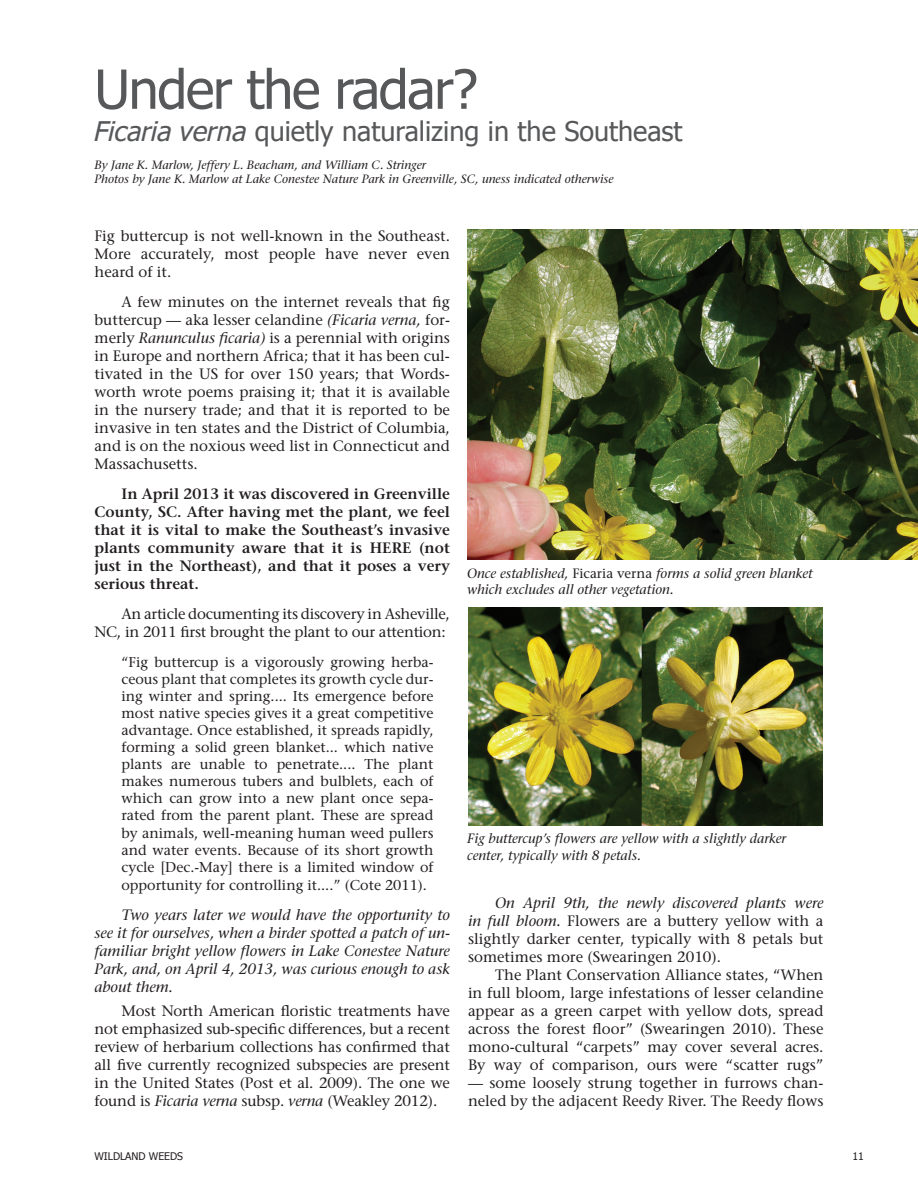
<style>
.page{position:relative;width:918px;height:1188px;background:#fff}
.page>*{position:absolute;margin:0;border:0;box-sizing:border-box;transform-origin:0 0}
.t1{font:54px "Tahoma";letter-spacing:-.025em;color:#57585a}
.t2{font:27px "Tahoma";color:#57585a}
.t3{font:15px/18px "Stone Serif";color:#231f20;text-align:justify}
.t4{font:600 15px/18px "Stone Serif";color:#231f20;text-align:justify}
.t5{font:italic 15px/18px "Stone Serif";color:#231f20;text-align:justify}
.t6{font:15px/18px "Stone Serif";letter-spacing:-.02em;color:#231f20;text-align:right}
.t7{font:14.25px/17.1px "Stone Serif";color:#231f20;text-align:justify}
.t8{font:italic 13.5px/16.2px "Stone Serif";color:#231f20}
.t9{font:italic 12px/14.4px "Stone Serif";color:#231f20}
.t10{font:10.5px "Tahoma";color:#231f20}
.s1{font-style:italic}
.s2{font-style:normal}
</style>
<div class="page">
<img style="left:467px;top:230px;width:451px;height:330px">
<img style="left:468px;top:607px;width:354px;height:218px">
<h1 class="t1" style="left:94px;top:53px;width:385px">Under the radar?</h1>
<h2 class="t2" style="left:94px;top:113px;width:590px"><span class="s1">Ficaria verna</span> quietly naturalizing in the Southeast</h2>
<p class="t9" style="left:94px;top:157px;width:521px">By Jane K. Marlow, Jeffery L. Beacham, and William C. Stringer<br>Photos by Jane K. Marlow at Lake Conestee Nature Park in Greenville, SC, uness indicated otherwise</p>
<p class="t3" style="left:94px;top:227px;width:357px">Fig buttercup is not well-known in the Southeast.<br>More accurately, most people have never even heard of it.</p>
<p class="t3" style="left:94px;top:293px;width:357px;text-indent:27px">A few minutes on the internet reveals that fig buttercup — aka lesser celandine <span class="s1">(Ficaria verna,</span> for&shy;merly <span class="s1">Ranunculus ficaria)</span> is a perennial with origins in Europe and northern Africa; that it has been cul&shy;tivated in the US for over 150 years; that Words&shy;worth wrote poems praising it; that it is available in the nursery trade; and that it is reported to be invasive in ten states and the District of Columbia, and is on the noxious weed list in Connecticut and Massachusetts.</p>
<p class="t4" style="left:94px;top:485px;width:357px;text-indent:27px">In April 2013 it was discovered in Greenville County, SC. After having met the plant, we feel that it is vital to make the Southeast’s invasive plants community aware that it is HERE (not just in the Northeast), and that it poses a very serious threat.</p>
<p class="t6" style="left:94px;top:605px;width:357px">An article documenting its discovery in Asheville,<br>NC, in 2011 first brought the plant to our attention:</p>
<p class="t7" style="left:122px;top:653px;width:314px">“Fig buttercup is a vigorously growing herba&shy;ceous plant that completes its growth cycle dur&shy;ing winter and spring.... Its emergence before most native species gives it a great competitive advantage. Once established, it spreads rapidly, forming a solid green blanket... which native plants are unable to penetrate.... The plant makes numerous tubers and bulblets, each of which can grow into a new plant once sepa&shy;rated from the parent plant. These are spread by animals, well-meaning human weed pullers and water events. Because of its short growth cycle [Dec.-May] there is a limited window of opportunity for controlling it....” (Cote 2011).</p>
<p class="t5" style="left:94px;top:906px;width:357px;text-indent:27px">Two years later we would have the opportunity to see it for ourselves, when a birder spotted a patch of un&shy;familiar bright yellow flowers in Lake Conestee Nature Park, and, on April 4, 2013, was curious enough to ask about them.</p>
<p class="t3" style="left:94px;top:1001px;width:357px;text-indent:27px">Most North American floristic treatments have not emphasized sub-specific differences, but a recent review of herbarium collections has confirmed that all five currently recognized subspecies are present in the United States (Post et al. 2009). The one we found is <span class="s1">Ficaria verna</span> subsp. <span class="s1">verna</span> (Weakley 2012).</p>
<p class="t8" style="left:467px;top:565px;width:347px">Once established, <span class="s2">Ficaria verna</span> forms a solid green blanket which excludes all other vegetation.</p>
<p class="t8" style="left:467px;top:831px;width:321px">Fig buttercup’s flowers are yellow with a slightly darker center, typically with 8 petals.</p>
<p class="t3" style="left:468px;top:894px;width:357px;text-indent:27px"><span class="s1">On April 9th, the newly discovered plants were in full bloom.</span> Flowers are a buttery yellow with a slightly darker center, typically with 8 petals but sometimes more (Swearingen 2010).</p>
<p class="t3" style="left:468px;top:966px;width:357px;text-indent:27px">The Plant Conservation Alliance states, “When in full bloom, large infestations of lesser celandine appear as a green carpet with yellow dots, spread across the forest floor” (Swearingen 2010). These mono-cultural “carpets” may cover several acres.<br>By way of comparison, ours were “scatter rugs”</p>
<p class="t3" style="left:468px;top:1074px;width:357px">— some loosely strung together in furrows chan&shy;neled by the adjacent Reedy River. The Reedy flows</p>
<p class="t10" style="left:94px;top:1149px;width:90px">WILDLAND WEEDS</p>
<p class="t10" style="left:853px;top:1149px;width:13px">11</p>
</div>
